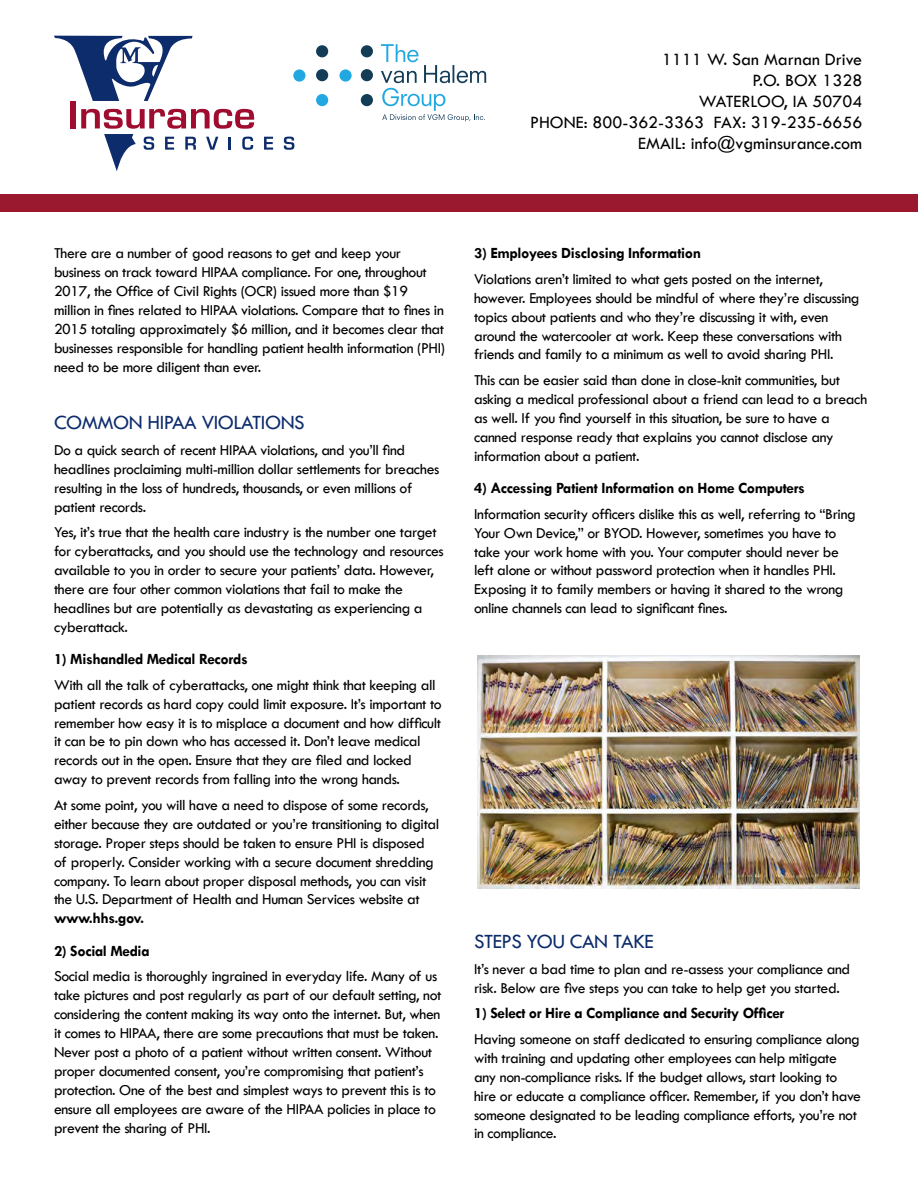
<style>
.page{position:relative;width:918px;height:1188px;background:#fff}
.page>*{position:absolute;margin:0;border:0;box-sizing:border-box;transform-origin:0 0}
.t1{font:21px "Tw Cen";letter-spacing:-.025em;color:#0d2c6c}
.t2{font:18px/21px "Tw Cen";color:#000;text-align:right}
.t3{font:15.75px/18.9px "Tw Cen";letter-spacing:-.025em;color:#000}
.t4{font:700 15.75px "Tw Cen";letter-spacing:-.025em;color:#000}
</style>
<div class="page">
<svg style="left:54px;top:36px;width:139px;height:65px"></svg>
<svg style="left:264px;top:137px;width:9px;height:13px"></svg>
<svg style="left:284px;top:137px;width:10px;height:13px"></svg>
<div style="left:71px;top:101px;width:5px;height:27px;background:#a00c30"></div>
<svg style="left:81px;top:109px;width:173px;height:62px"></svg>
<div style="left:0;top:194px;width:918px;height:17px;background:#9b192f"></div>
<div style="left:293px;top:69px;width:12px;height:13px;background:#22a8e0;border-radius:50%"></div>
<div style="left:316px;top:94px;width:12px;height:12px;background:#22a8e0;border-radius:50%"></div>
<svg style="left:339px;top:69px;width:13px;height:13px"></svg>
<div style="left:316px;top:69px;width:12px;height:12px;background:#133c57;border-radius:50%"></div>
<div style="left:316px;top:45px;width:12px;height:12px;background:#133c57;border-radius:50%"></div>
<div style="left:361px;top:94px;width:12px;height:12px;background:#133c57;border-radius:50%"></div>
<div style="left:361px;top:69px;width:12px;height:12px;background:#133c57;border-radius:50%"></div>
<div style="left:361px;top:45px;width:12px;height:12px;background:#133c57;border-radius:50%"></div>
<svg style="left:381px;top:44px;width:105px;height:78px"></svg>
<img style="left:478px;top:655px;width:382px;height:233px">
<p class="t2" style="left:530px;top:49px;width:334px">1111 W. San Marnan Drive<br>P.O. BOX 1328<br>WATERLOO, IA 50704<br>PHONE: 800-362-3363 FAX: 319-235-6656<br>EMAIL: info@vgminsurance.com</p>
<p class="t3" style="left:54px;top:244px;width:392px">There are a number of good reasons to get and keep your business on track toward HIPAA compliance. For one, throughout 2017, the Office of Civil Rights (OCR) issued more than $19 million in fines related to HIPAA violations. Compare that to fines in 2015 totaling approximately $6 million, and it becomes clear that businesses responsible for handling patient health information (PHI) need to be more diligent than ever.</p>
<h1 class="t1" style="left:54px;top:410px;width:252px">COMMON HIPAA VIOLATIONS</h1>
<p class="t3" style="left:54px;top:440px;width:387px">Do a quick search of recent HIPAA violations, and you’ll find headlines proclaiming multi-million dollar settlements for breaches resulting in the loss of hundreds, thousands, or even millions of patient records.</p>
<p class="t3" style="left:54px;top:523px;width:391px">Yes, it’s true that the health care industry is the number one target for cyberattacks, and you should use the technology and resources available to you in order to secure your patients’ data. However, there are four other common violations that fail to make the headlines but are potentially as devastating as experiencing a cyberattack.</p>
<p class="t4" style="left:54px;top:650px;width:195px">1) Mishandled Medical Records</p>
<p class="t3" style="left:54px;top:675px;width:389px">With all the talk of cyberattacks, one might think that keeping all patient records as hard copy could limit exposure. It’s important to remember how easy it is to misplace a document and how difficult it can be to pin down who has accessed it. Don’t leave medical records out in the open. Ensure that they are filed and locked away to prevent records from falling into the wrong hands.</p>
<p class="t3" style="left:54px;top:795px;width:387px">At some point, you will have a need to dispose of some records, either because they are outdated or you’re transitioning to digital storage. Proper steps should be taken to ensure PHI is disposed of properly. Consider working with a secure document shredding company. To learn about proper disposal methods, you can visit the U.S. Department of Health and Human Services website at</p>
<p class="t4" style="left:54px;top:909px;width:92px">www.hhs.gov.</p>
<p class="t4" style="left:54px;top:941px;width:97px">2) Social Media</p>
<p class="t3" style="left:54px;top:967px;width:389px">Social media is thoroughly ingrained in everyday life. Many of us take pictures and post regularly as part of our default setting, not considering the content making its way onto the internet. But, when it comes to HIPAA, there are some precautions that must be taken.<br>Never post a photo of a patient without written consent. Without proper documented consent, you’re compromising that patient’s protection. One of the best and simplest ways to prevent this is to ensure all employees are aware of the HIPAA policies in place to prevent the sharing of PHI.</p>
<p class="t4" style="left:474px;top:244px;width:229px">3) Employees Disclosing Information</p>
<p class="t3" style="left:474px;top:269px;width:387px">Violations aren’t limited to what gets posted on the internet, however. Employees should be mindful of where they’re discussing topics about patients and who they’re discussing it with, even around the watercooler at work. Keep these conversations with friends and family to a minimum as well to avoid sharing PHI.</p>
<p class="t3" style="left:474px;top:371px;width:395px">This can be easier said than done in close-knit communities, but asking a medical professional about a friend can lead to a breach as well. If you find yourself in this situation, be sure to have a canned response ready that explains you cannot disclose any information about a patient.</p>
<p class="t4" style="left:474px;top:479px;width:332px">4) Accessing Patient Information on Home Computers</p>
<p class="t3" style="left:474px;top:504px;width:383px">Information security officers dislike this as well, referring to “Bring Your Own Device,” or BYOD. However, sometimes you have to take your work home with you. Your computer should never be left alone or without password protection when it handles PHI.<br>Exposing it to family members or having it shared to the wrong online channels can lead to significant fines.</p>
<h1 class="t1" style="left:474px;top:929px;width:181px">STEPS YOU CAN TAKE</h1>
<p class="t3" style="left:474px;top:959px;width:378px">It’s never a bad time to plan and re-assess your compliance and risk. Below are five steps you can take to help get you started.</p>
<p class="t4" style="left:474px;top:1004px;width:312px">1) Select or Hire a Compliance and Security Officer</p>
<p class="t3" style="left:474px;top:1029px;width:389px">Having someone on staff dedicated to ensuring compliance along with training and updating other employees can help mitigate any non-compliance risks. If the budget allows, start looking to hire or educate a compliance officer. Remember, if you don’t have someone designated to be leading compliance efforts, you’re not in compliance.</p>
</div>
